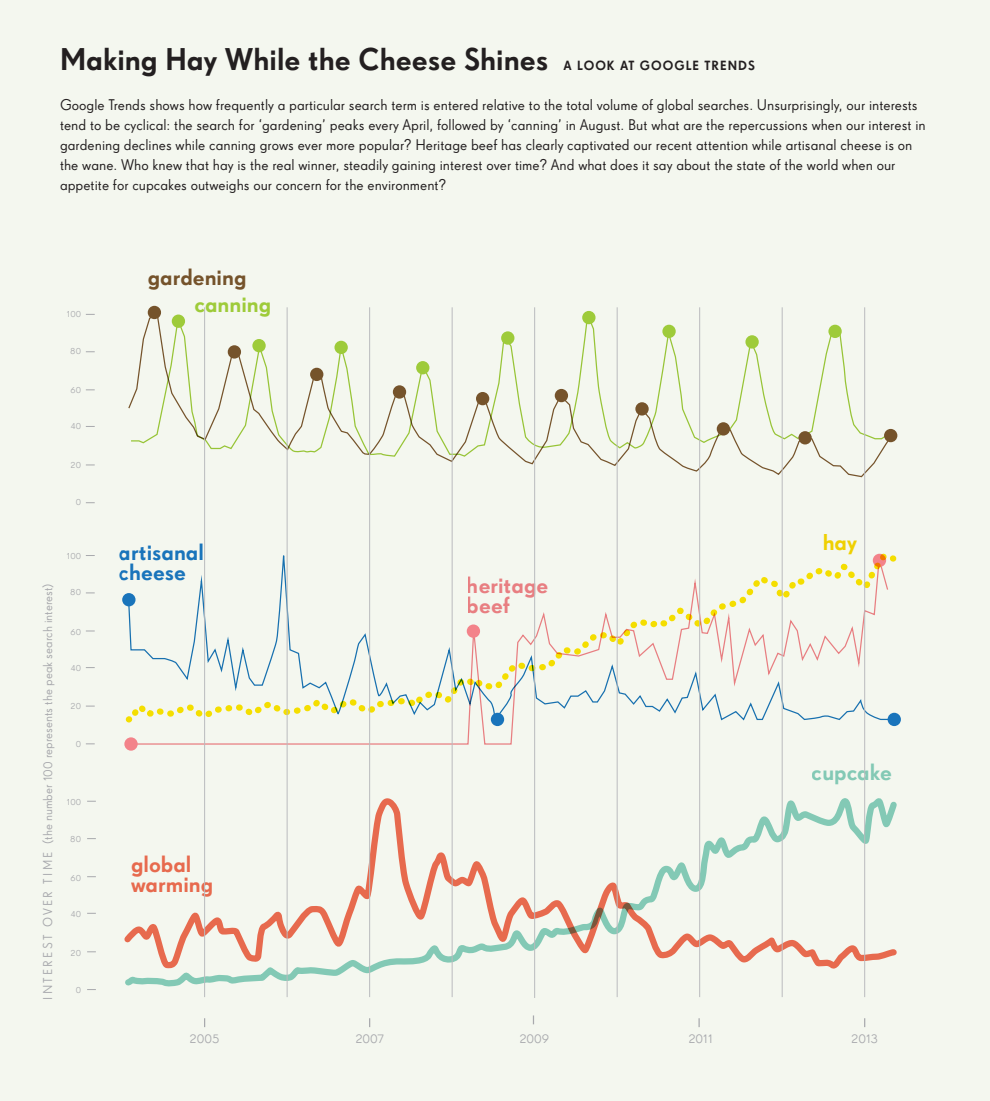
<style>
.page{position:relative;width:990px;height:1101px;background:#f4f7ef}
.page>*{position:absolute;margin:0;border:0;box-sizing:border-box;transform-origin:0 0}
.t1{font:500 30.38px "Super Grotesk A";color:#231f20}
.t2{font:500 22.5px/20px "Super Grotesk A";color:#1974bb}
.t3{font:500 22.5px/20px "Super Grotesk A";color:#f26e54}
.t4{font:500 22.5px/20px "Super Grotesk A";color:#f3838a}
.t5{font:500 22.5px "Super Grotesk A";color:#75532b}
.t6{font:500 22.5px "Super Grotesk A";color:#89d0c2}
.t7{font:500 22.5px "Super Grotesk A";color:#9ecb3a}
.t8{font:500 22.5px "Super Grotesk A";color:#fad702}
.t9{font:15px/20px "Super Grotesk A";color:#231f20}
.t10{font:500 12.88px "Super Grotesk A";letter-spacing:.08em;color:#231f20}
.t11{font:12.5px "Super Grotesk A Rg LF";color:#a8a9ad}
.t12{font:8.75px "Super Grotesk A Rg LF";color:#a8a9ad}
</style>
<div class="page">
<svg style="left:128px;top:401px;width:767px;height:77px"></svg>
<svg style="left:131px;top:312px;width:763px;height:145px"></svg>
<svg style="left:129px;top:721px;width:759px;height:23px"></svg>
<svg style="left:128px;top:555px;width:762px;height:166px"></svg>
<svg style="left:125px;top:798px;width:772px;height:188px"></svg>
<div style="left:148px;top:306px;width:13px;height:13px;background:#75532b;border-radius:50%"></div>
<div style="left:122px;top:593px;width:14px;height:13px;background:#1974bb;border-radius:50%"></div>
<div style="left:888px;top:712px;width:13px;height:14px;background:#1974bb;border-radius:50%"></div>
<div style="left:491px;top:712px;width:13px;height:14px;background:#1974bb;border-radius:50%"></div>
<div style="left:172px;top:314px;width:13px;height:14px;background:#9ecb3a;border-radius:50%"></div>
<div style="left:252px;top:339px;width:14px;height:13px;background:#9ecb3a;border-radius:50%"></div>
<div style="left:334px;top:341px;width:14px;height:13px;background:#9ecb3a;border-radius:50%"></div>
<div style="left:124px;top:737px;width:14px;height:13px;background:#f3838a;border-radius:50%"></div>
<div style="left:416px;top:361px;width:13px;height:13px;background:#9ecb3a;border-radius:50%"></div>
<div style="left:501px;top:331px;width:13px;height:14px;background:#9ecb3a;border-radius:50%"></div>
<div style="left:582px;top:311px;width:14px;height:13px;background:#9ecb3a;border-radius:50%"></div>
<div style="left:662px;top:325px;width:14px;height:13px;background:#9ecb3a;border-radius:50%"></div>
<div style="left:745px;top:335px;width:14px;height:13px;background:#9ecb3a;border-radius:50%"></div>
<div style="left:828px;top:325px;width:14px;height:13px;background:#9ecb3a;border-radius:50%"></div>
<div style="left:228px;top:345px;width:13px;height:13px;background:#75532b;border-radius:50%"></div>
<div style="left:310px;top:368px;width:13px;height:13px;background:#75532b;border-radius:50%"></div>
<div style="left:393px;top:385px;width:13px;height:13px;background:#75532b;border-radius:50%"></div>
<div style="left:476px;top:392px;width:13px;height:13px;background:#75532b;border-radius:50%"></div>
<div style="left:555px;top:389px;width:13px;height:13px;background:#75532b;border-radius:50%"></div>
<div style="left:635px;top:402px;width:14px;height:13px;background:#75532b;border-radius:50%"></div>
<div style="left:717px;top:422px;width:13px;height:13px;background:#75532b;border-radius:50%"></div>
<div style="left:798px;top:431px;width:14px;height:13px;background:#75532b;border-radius:50%"></div>
<div style="left:884px;top:429px;width:13px;height:13px;background:#75532b;border-radius:50%"></div>
<svg style="left:126px;top:704px;width:26px;height:18px"></svg>
<svg style="left:152px;top:605px;width:533px;height:117px"></svg>
<svg style="left:671px;top:552px;width:225px;height:83px"></svg>
<svg style="left:698px;top:1018px;width:2px;height:9px"></svg>
<hr style="left:204px;top:307px;width:1px;height:690px;background:#babbbe">
<hr style="left:287px;top:307px;width:1px;height:690px;background:#babbbe">
<hr style="left:452px;top:307px;width:1px;height:690px;background:#babbbe">
<hr style="left:617px;top:307px;width:1px;height:690px;background:#babbbe">
<hr style="left:782px;top:307px;width:1px;height:690px;background:#babbbe">
<hr style="left:369px;top:307px;width:1px;height:690px;background:#babbbe">
<hr style="left:534px;top:307px;width:1px;height:691px;background:#babbbe">
<hr style="left:699px;top:307px;width:1px;height:690px;background:#babbbe">
<hr style="left:864px;top:307px;width:1px;height:690px;background:#babbbe">
<h1 class="t1" style="left:60px;top:41px;width:490px">Making Hay While the Cheese Shines</h1>
<p class="t10" style="left:564px;top:58px;width:193px">A LOOK AT GOOGLE TRENDS</p>
<p class="t9" style="left:60px;top:95px;width:867px">Google Trends shows how frequently a particular search term is entered relative to the total volume of global searches. Unsurprisingly, our interests tend to be cyclical: the search for ‘gardening’ peaks every April, followed by ‘canning’ in August. But what are the repercussions when our interest in gardening declines while canning grows ever more popular? Heritage beef has clearly captivated our recent attention while artisanal cheese is on the wane. Who knew that hay is the real winner, steadily gaining interest over time? And what does it say about the state of the world when our appetite for cupcakes outweighs our concern for the environment?</p>
<p class="t12" style="left:67px;top:309px;width:16px">100</p>
<p class="t12" style="left:70px;top:346px;width:12px">80</p>
<p class="t12" style="left:71px;top:385px;width:12px">60</p>
<p class="t12" style="left:71px;top:421px;width:12px">40</p>
<p class="t12" style="left:71px;top:460px;width:12px">20</p>
<p class="t12" style="left:76px;top:497px;width:7px">0</p>
<p class="t11" style="left:41px;top:999px;width:418px;rotate:-90deg">I N T E R E S T OV E R T I M E (the number 100 represents the peak search interest)</p>
<p class="t12" style="left:67px;top:551px;width:16px">100</p>
<p class="t12" style="left:70px;top:587px;width:12px">80</p>
<p class="t12" style="left:71px;top:627px;width:12px">60</p>
<p class="t12" style="left:71px;top:663px;width:12px">40</p>
<p class="t12" style="left:71px;top:701px;width:12px">20</p>
<p class="t12" style="left:76px;top:739px;width:7px">0</p>
<p class="t12" style="left:67px;top:797px;width:16px">100</p>
<p class="t12" style="left:70px;top:833px;width:12px">80</p>
<p class="t12" style="left:71px;top:873px;width:12px">60</p>
<p class="t12" style="left:71px;top:909px;width:12px">40</p>
<p class="t12" style="left:71px;top:947px;width:12px">20</p>
<p class="t12" style="left:76px;top:985px;width:7px">0</p>
<h2 class="t5" style="left:148px;top:263px;width:100px">gardening</h2>
<h2 class="t7" style="left:194px;top:291px;width:78px">canning</h2>
<h2 class="t2" style="left:119px;top:542px;width:87px">artisanal cheese</h2>
<h2 class="t8" style="left:823px;top:529px;width:36px">hay</h2>
<h2 class="t4" style="left:467px;top:575px;width:83px">heritage beef</h2>
<h2 class="t3" style="left:131px;top:854px;width:84px">global warming</h2>
<h2 class="t6" style="left:812px;top:758px;width:82px">cupcake</h2>
<p class="t11" style="left:190px;top:1031px;width:31px">2005</p>
<p class="t11" style="left:355px;top:1031px;width:30px">2007</p>
<p class="t11" style="left:519px;top:1031px;width:31px">2009</p>
<p class="t11" style="left:688px;top:1031px;width:26px">2011</p>
<p class="t11" style="left:851px;top:1031px;width:28px">2013</p>
</div>
